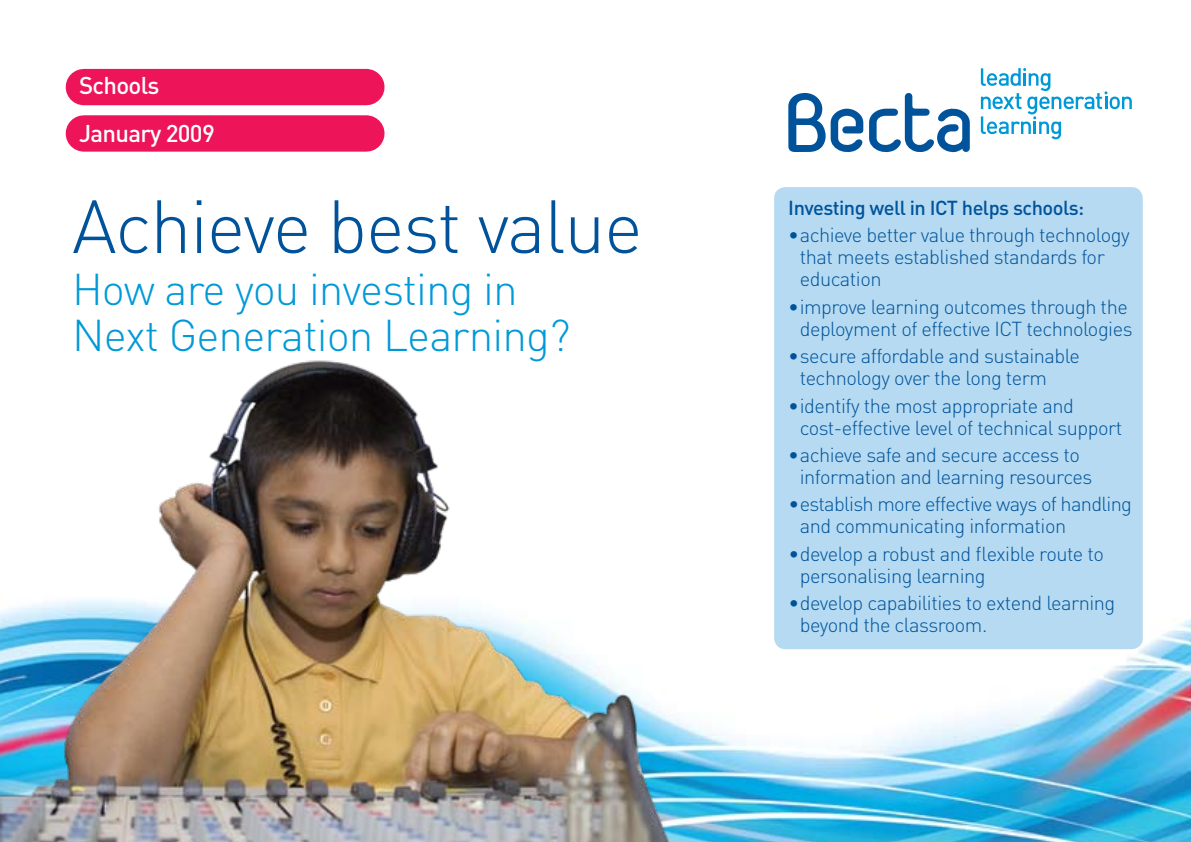
<style>
.page{position:relative;width:1191px;height:842px;background:#fff}
.page>*{position:absolute;margin:0;border:0;box-sizing:border-box;transform-origin:0 0}
.t1{font:300 74px "DIN";letter-spacing:-.02em;color:#00539b}
.t2{font:300 44px/46px "DIN";letter-spacing:-.02em;color:#0099d8}
.t3{font:500 24px/48px "DIN";letter-spacing:-.03em;color:#fff}
.t4{font:300 20px/22px "DIN";letter-spacing:-.025em;color:#00539b}
.t5{font:500 20px "DIN";letter-spacing:-.025em;color:#00539b}
</style>
<div class="page">
<div style="left:84px;top:69px;width:282px;height:36px;background:#ed145a"></div>
<div style="left:84px;top:115px;width:282px;height:37px;background:#ed145a"></div>
<svg style="left:788px;top:93px;width:75px;height:59px"></svg>
<svg style="left:869px;top:93px;width:100px;height:59px"></svg>
<svg style="left:981px;top:68px;width:150px;height:71px"></svg>
<img style="left:764px;top:528px;width:427px;height:314px">
<div style="left:774px;top:187px;width:368px;height:462px;background:#b5daf1;border-radius:11px"></div>
<img style="left:0;top:360px;width:764px;height:482px">
<h2 class="t3" style="left:79px;top:61px;width:137px">Schools<br>January 2009</h2>
<h1 class="t1" style="left:72px;top:181px;width:572px">Achieve best value</h1>
<h2 class="t2" style="left:72px;top:265px;width:500px">How are you investing in<br>Next Generation Learning?</h2>
<p class="t5" style="left:788px;top:195px;width:297px">Investing well in ICT helps schools:</p>
<p class="t4" style="left:799px;top:224px;width:331px;text-indent:-11px">• achieve better value through technology that meets established standards for education</p>
<p class="t4" style="left:788px;top:295px;width:346px;text-align:center">• improve learning outcomes through the deployment of effective ICT technologies</p>
<p class="t4" style="left:799px;top:345px;width:282px;text-indent:-11px">• secure affordable and sustainable technology over the long term</p>
<p class="t4" style="left:799px;top:394px;width:324px;text-indent:-11px">• identify the most appropriate and cost-effective level of technical support</p>
<p class="t4" style="left:799px;top:444px;width:294px;text-indent:-11px">• achieve safe and secure access to information and learning resources</p>
<p class="t4" style="left:799px;top:493px;width:334px;text-indent:-11px">• establish more effective ways of handling and communicating information</p>
<p class="t4" style="left:799px;top:542px;width:306px;text-indent:-11px">• develop a robust and flexible route to personalising learning</p>
<p class="t4" style="left:799px;top:592px;width:317px;text-indent:-11px">• develop capabilities to extend learning beyond the classroom.</p>
</div>
